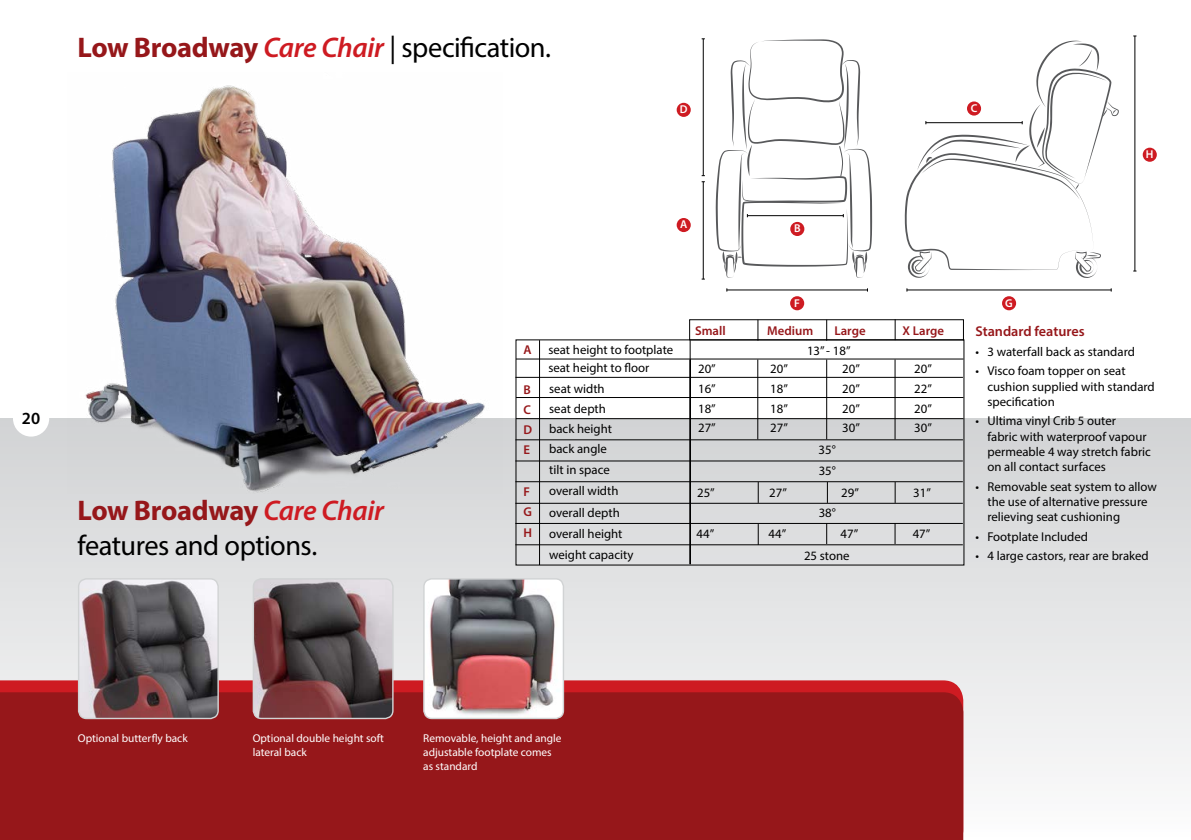
<style>
.page{position:relative;width:1191px;height:840px;background:#fff}
.page>*{position:absolute;margin:0;border:0;box-sizing:border-box;transform-origin:0 0}
.t1{font:28.4px/34px "Myriad Pro";letter-spacing:-.02em;color:#000}
.t2{font:600 17px "Myriad Pro";color:#000}
.t3{font:600 14.2px "Myriad Pro";color:#96171a}
.t4{font:12.8px/15.4px "Myriad Pro";color:#000}
.t5{font:600 12.8px/20.2px "Myriad Pro";color:#96171a;text-align:justify}
.t6{font:11.4px/13.6px "Myriad Pro";color:#fff}
.t7{font:600 11.4px "Myriad Pro";color:#fff}
.s1{font-weight:700;color:#96171a}
.s2{font-weight:600;font-style:italic;color:#ce1b22}
</style>
<div class="page">
<div style="left:0;top:418px;width:1191px;height:421px;background:linear-gradient(to bottom,#cfd0d2,#fdfdfd)"></div>
<svg style="left:0;top:680px;width:963px;height:12px;background:#cf242b"></svg>
<div style="left:0;top:692px;width:963px;height:147px;background:#96171a"></div>
<div style="left:13px;top:400px;width:36px;height:36px;background:#fff;border-radius:50%"></div>
<img style="left:79px;top:578px;width:139px;height:140px">
<div style="left:78px;top:578px;width:141px;height:140px;border:1px solid #d1d3d4;border-radius:8px"></div>
<img style="left:253px;top:578px;width:140px;height:140px">
<div style="left:253px;top:578px;width:140px;height:140px;border:1px solid #d1d3d4;border-radius:8px"></div>
<img style="left:424px;top:578px;width:139px;height:140px">
<div style="left:423px;top:578px;width:141px;height:140px;border:1px solid #d1d3d4;border-radius:8px"></div>
<hr style="left:1134px;top:36px;width:1px;height:235px;background:#000">
<hr style="left:703px;top:182px;width:1px;height:97px;background:#000">
<hr style="left:703px;top:39px;width:1px;height:136px;background:#000">
<svg style="left:701px;top:175px;width:4px;height:7px"></svg>
<hr style="left:907px;top:289px;width:204px;height:1px;background:#000">
<hr style="left:727px;top:289px;width:140px;height:1px;background:#000">
<div style="left:676px;top:103px;width:15px;height:14px;background:#ce1b22;border-radius:50%"></div>
<div style="left:790px;top:296px;width:14px;height:14px;background:#ce1b22;border-radius:50%"></div>
<div style="left:1142px;top:148px;width:14px;height:14px;background:#ce1b22;border-radius:50%"></div>
<div style="left:1002px;top:296px;width:14px;height:14px;background:#ce1b22;border-radius:50%"></div>
<div style="left:676px;top:218px;width:15px;height:14px;background:#ce1b22;border-radius:50%"></div>
<img style="left:67px;top:85px;width:436px;height:408px">
<svg style="left:715px;top:39px;width:157px;height:239px"></svg>
<svg style="left:904px;top:41px;width:214px;height:237px"></svg>
<hr style="left:516px;top:358px;width:447px;height:1px;background:#000">
<hr style="left:515px;top:377px;width:448px;height:1px;background:#000">
<hr style="left:516px;top:397px;width:447px;height:1px;background:#000">
<hr style="left:516px;top:418px;width:447px;height:1px;background:#000">
<hr style="left:515px;top:439px;width:448px;height:1px;background:#000">
<hr style="left:515px;top:460px;width:447px;height:1px;background:#000">
<hr style="left:515px;top:481px;width:447px;height:1px;background:#000">
<hr style="left:515px;top:502px;width:447px;height:1px;background:#000">
<hr style="left:515px;top:523px;width:447px;height:1px;background:#000">
<hr style="left:515px;top:544px;width:447px;height:1px;background:#000">
<hr style="left:539px;top:340px;width:1px;height:224px;background:#000">
<hr style="left:690px;top:340px;width:1px;height:224px;background:#000">
<hr style="left:757px;top:359px;width:1px;height:80px;background:#000">
<hr style="left:826px;top:359px;width:1px;height:80px;background:#000">
<hr style="left:894px;top:359px;width:1px;height:80px;background:#000">
<svg style="left:758px;top:481px;width:1px;height:21px"></svg>
<svg style="left:757px;top:319px;width:1px;height:21px"></svg>
<svg style="left:826px;top:319px;width:1px;height:21px"></svg>
<svg style="left:894px;top:319px;width:1px;height:21px"></svg>
<svg style="left:827px;top:481px;width:1px;height:21px"></svg>
<svg style="left:894px;top:481px;width:1px;height:21px"></svg>
<svg style="left:758px;top:523px;width:1px;height:21px"></svg>
<svg style="left:826px;top:524px;width:1px;height:19px"></svg>
<svg style="left:894px;top:524px;width:1px;height:19px"></svg>
<h2 class="t2" style="left:22px;top:407px;width:20px">20</h2>
<h1 class="t1" style="left:77px;top:30px;width:475px"><span class="s1">Low Broadway</span> <span class="s2">Care Chair</span> | specification.</h1>
<p class="t7" style="left:680px;top:102px;width:9px">D</p>
<h1 class="t1" style="left:77px;top:493px;width:308px"><span class="s1">Low Broadway</span> <span class="s2">Care Chair </span>features and options.</h1>
<p class="t7" style="left:680px;top:217px;width:9px">A</p>
<p class="t7" style="left:794px;top:221px;width:8px">B</p>
<p class="t5" style="left:523px;top:338px;width:10px">A</p>
<p class="t5" style="left:523px;top:379px;width:10px">B C D E</p>
<p class="t5" style="left:523px;top:480px;width:10px;text-align:left">F<br>G<br>H</p>
<p class="t4" style="left:548px;top:340px;width:126px;line-height:17.6px">seat height to footplate seat height to floor</p>
<p class="t4" style="left:549px;top:378px;width:64px;line-height:19.8px">seat width seat depth back height back angle</p>
<p class="t4" style="left:549px;top:458px;width:86px;line-height:21.4px">tilt in space overall width overall depth overall height weight capacity</p>
<p class="t7" style="left:794px;top:295px;width:7px">F</p>
<p class="t5" style="left:695px;top:320px;width:32px">Small</p>
<p class="t5" style="left:767px;top:320px;width:48px">Medium</p>
<p class="t5" style="left:834px;top:320px;width:33px">Large</p>
<p class="t5" style="left:902px;top:320px;width:43px">X Large</p>
<p class="t4" style="left:807px;top:342px;width:45px">13”- 18”</p>
<p class="t4" style="left:698px;top:360px;width:19px">20”</p>
<p class="t4" style="left:770px;top:360px;width:19px">20”</p>
<p class="t4" style="left:842px;top:360px;width:19px">20”</p>
<p class="t4" style="left:914px;top:360px;width:19px">20”</p>
<p class="t4" style="left:698px;top:380px;width:19px">16”</p>
<p class="t4" style="left:770px;top:380px;width:19px">18”</p>
<p class="t4" style="left:842px;top:380px;width:19px">20”</p>
<p class="t4" style="left:914px;top:380px;width:19px">22”</p>
<p class="t4" style="left:698px;top:400px;width:19px">18”</p>
<p class="t4" style="left:770px;top:400px;width:19px">18”</p>
<p class="t4" style="left:842px;top:400px;width:19px">20”</p>
<p class="t4" style="left:914px;top:400px;width:19px">20”</p>
<p class="t4" style="left:698px;top:420px;width:19px">27”</p>
<p class="t4" style="left:770px;top:420px;width:19px">27”</p>
<p class="t4" style="left:842px;top:420px;width:19px">30”</p>
<p class="t4" style="left:914px;top:420px;width:19px">30”</p>
<p class="t4" style="left:818px;top:442px;width:19px">35°</p>
<p class="t4" style="left:818px;top:463px;width:19px">35°</p>
<p class="t4" style="left:818px;top:505px;width:19px">38°</p>
<p class="t4" style="left:804px;top:547px;width:47px">25 stone</p>
<p class="t4" style="left:697px;top:484px;width:19px">25”</p>
<p class="t4" style="left:769px;top:484px;width:19px">27”</p>
<p class="t4" style="left:841px;top:484px;width:19px">29”</p>
<p class="t4" style="left:913px;top:484px;width:19px">31”</p>
<p class="t4" style="left:696px;top:526px;width:19px">44”</p>
<p class="t4" style="left:768px;top:526px;width:19px">44”</p>
<p class="t4" style="left:840px;top:526px;width:19px">47”</p>
<p class="t4" style="left:912px;top:526px;width:19px">47”</p>
<p class="t7" style="left:970px;top:101px;width:8px">C</p>
<p class="t7" style="left:1005px;top:295px;width:9px">G</p>
<p class="t7" style="left:1146px;top:147px;width:9px">H</p>
<p class="t3" style="left:975px;top:322px;width:111px">Standard features</p>
<p class="t4" style="left:975px;top:343px;width:161px">• 3 waterfall back as standard</p>
<p class="t4" style="left:987px;top:363px;width:169px;text-indent:-12px">• Visco foam topper on seat cushion supplied with standard specification</p>
<p class="t4" style="left:987px;top:413px;width:165px;text-indent:-12px">• Ultima vinyl Crib 5 outer<br>fabric with waterproof vapour permeable 4 way stretch fabric on all contact surfaces</p>
<p class="t4" style="left:987px;top:478px;width:171px;text-indent:-12px">• Removable seat system to allow the use of alternative pressure relieving seat cushioning</p>
<p class="t4" style="left:975px;top:528px;width:114px">• Footplate Included</p>
<p class="t4" style="left:975px;top:547px;width:175px">• 4 large castors, rear are braked</p>
<p class="t6" style="left:78px;top:731px;width:111px">Optional butterfly back</p>
<p class="t6" style="left:253px;top:731px;width:133px">Optional double height soft lateral back</p>
<p class="t6" style="left:423px;top:731px;width:140px">Removable, height and angle adjustable footplate comes as standard</p>
</div>
